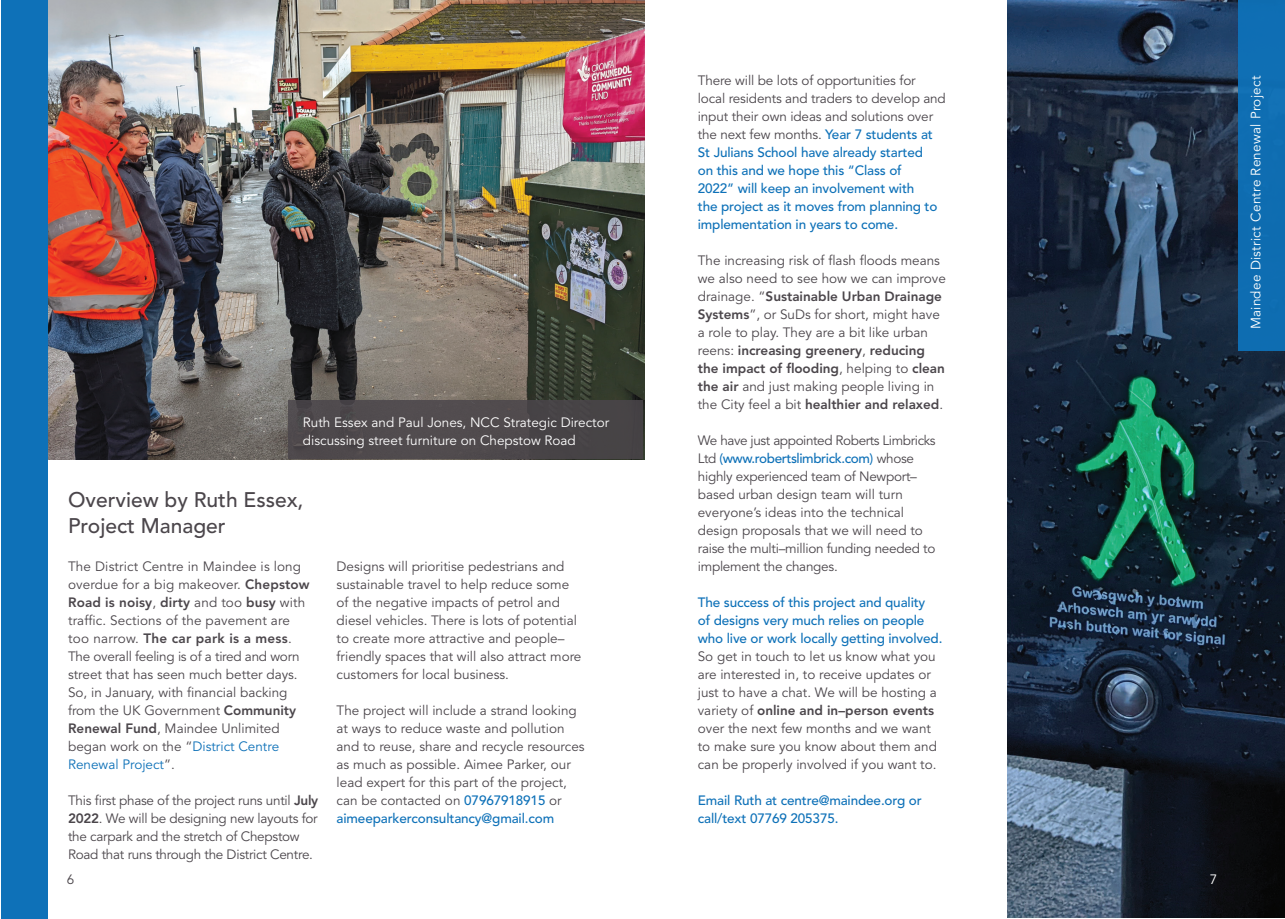
<style>
.page{position:relative;width:1285px;height:919px;background:#fff}
.page>*{position:absolute;margin:0;border:0;box-sizing:border-box;transform-origin:0 0}
.h2-black{font:500 21px/25.2px "Avenir LT Std";color:#4b464b}
.body{font:13.5px/18px "Avenir LT Std";color:#4b464b}
.body-2{font:13.5px/18px "Avenir LT Std";letter-spacing:-.02em;color:#4b464b}
.body-3{font:500 13.5px/18px "Avenir LT Std";letter-spacing:-.01em;color:#0e71b8}
.body_white{font:13.5px/18px "Avenir LT Std";color:#fff}
.body_white-2{font:13.5px "Avenir LT Std";letter-spacing:.02em;color:#fff}
.body-4{font:13.5px "Avenir LT Std";color:#fff}
.s1{font-weight:800}
.s2{color:#0e71b8}
.s3{font-weight:500;color:#0e71b8}
.s4{font-weight:400;color:#4b464b}
</style>
<div class="page">
<img style="left:1007px;top:0;width:277px;height:917px">
<img style="left:48px;top:0;width:596px;height:459px">
<div style="left:288px;top:400px;width:354px;height:58px;background:#4b464b"></div>
<div style="left:1px;top:0;width:47px;height:918px;background:#0e71b8"></div>
<div style="left:1237px;top:0;width:47px;height:350px;background:#0e71b8"></div>
<p class="body_white" style="left:303px;top:413px;width:308px">Ruth Essex and Paul Jones, NCC Strategic Director discussing street furniture on Chepstow Road</p>
<p class="h2-black" style="left:68px;top:488px;width:237px">Overview by Ruth Essex,<br>Project Manager</p>
<p class="body" style="left:68px;top:557px;width:243px">The District Centre in Maindee is long overdue for a big makeover. <span class="s1">Chepstow Road is noisy</span>, <span class="s1">dirty</span> and too <span class="s1">busy</span> with traffic. Sections of the pavement are too narrow. <span class="s1">The car park is a mess</span>.<br>The overall feeling is of a tired and worn street that has seen much better days.<br>So, in January, with financial backing from the UK Government <span class="s1">Community Renewal Fund</span>, Maindee Unlimited began work on the “<span class="s2">District Centre Renewal Project</span>”.</p>
<p class="body-2" style="left:68px;top:791px;width:252px">This first phase of the project runs until <span class="s1">July 2022</span>. We will be designing new layouts for the carpark and the stretch of Chepstow Road that runs through the District Centre.</p>
<p class="body" style="left:336px;top:557px;width:246px">Designs will prioritise pedestrians and sustainable travel to help reduce some of the negative impacts of petrol and diesel vehicles. There is lots of potential to create more attractive and people– friendly spaces that will also attract more customers for local business.</p>
<p class="body" style="left:336px;top:701px;width:249px">The project will include a strand looking at ways to reduce waste and pollution and to reuse, share and recycle resources as much as possible. Aimee Parker, our lead expert for this part of the project, can be contacted on <span class="s3">07967918915</span> or <span class="s3">aimeeparkerconsultancy@gmail.com</span></p>
<p class="body-3" style="left:697px;top:71px;width:249px"><span class="s4">There will be lots of opportunities for local residents and traders to develop and input their own ideas and solutions over the next few months.</span> Year 7 students at St Julians School have already started<br>on this and we hope this “Class of<br>2022” will keep an involvement with<br>the project as it moves from planning to implementation in years to come.</p>
<p class="body" style="left:697px;top:251px;width:249px">The increasing risk of flash floods means we also need to see how we can improve drainage. “<span class="s1">Sustainable Urban Drainage Systems</span>”, or SuDs for short, might have a role to play. They are a bit like urban reens: <span class="s1">increasing greenery</span>, <span class="s1">reducing the impact of flooding</span>, helping to <span class="s1">clean the air</span> and just making people living in the City feel a bit <span class="s1">healthier and relaxed</span>.</p>
<p class="body-2" style="left:697px;top:431px;width:239px">We have just appointed Roberts Limbricks Ltd <span class="s3">(www.robertslimbrick.com)</span> whose highly experienced team of Newport– based urban design team will turn everyone’s ideas into the technical design proposals that we will need to raise the multi–million funding needed to implement the changes.</p>
<p class="body" style="left:697px;top:593px;width:246px"><span class="s3">The success of this project and quality<br>of designs very much relies on people who live or work locally getting involved.<br></span>So get in touch to let us know what you are interested in, to receive updates or just to have a chat. We will be hosting a variety of <span class="s1">online and in–person events </span>over the next few months and we want to make sure you know about them and can be properly involved if you want to.</p>
<p class="body-3" style="left:697px;top:791px;width:225px">Email Ruth at centre@maindee.org or call/text 07769 205375.</p>
<p class="body" style="left:67px;top:870px;width:9px">6</p>
<p class="body-4" style="left:1209px;top:871px;width:9px">7</p>
<p class="body_white-2" style="left:1247px;top:329px;width:255px;rotate:-90deg">Maindee District Centre Renewal Project</p>
</div>
